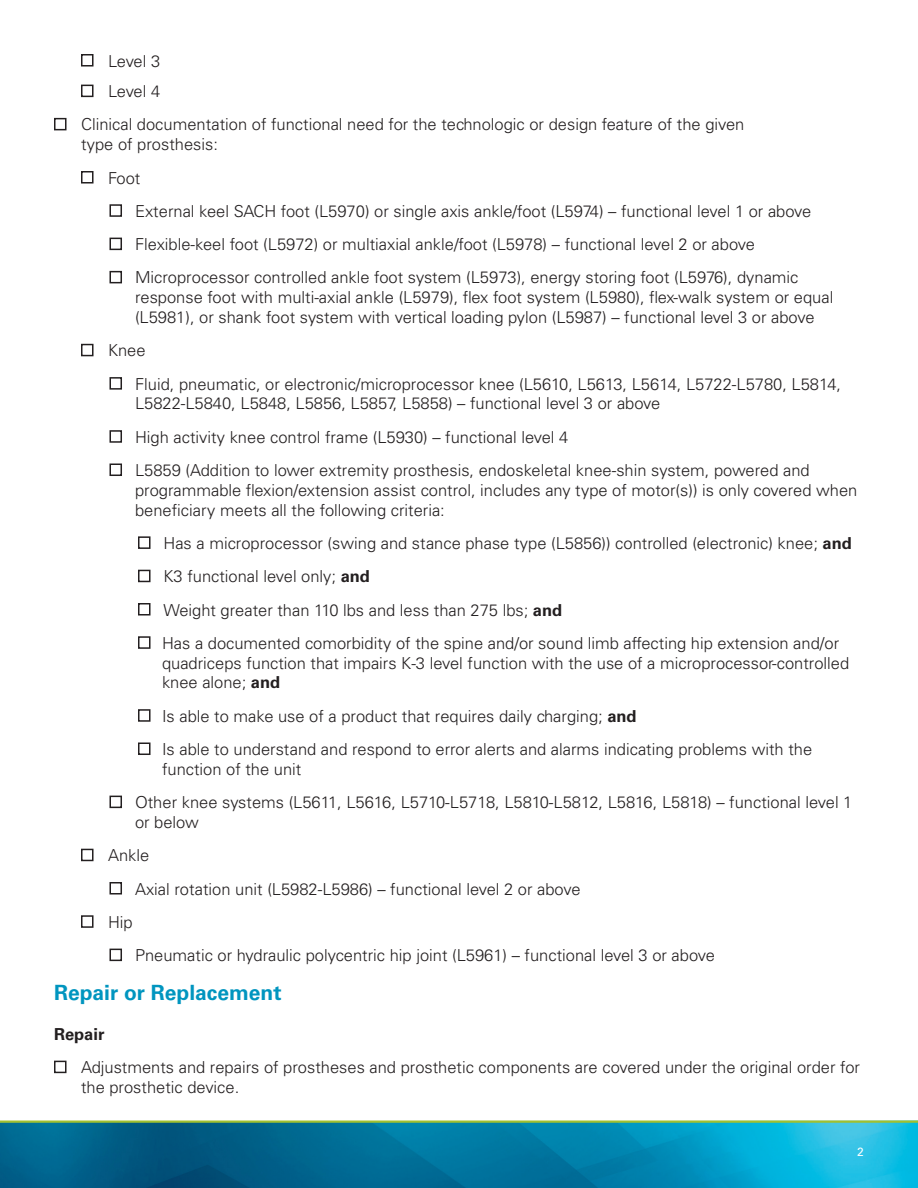
<style>
.page{position:relative;width:918px;height:1188px;background:#fff}
.page>*{position:absolute;margin:0;border:0;box-sizing:border-box;transform-origin:0 0}
.t1{font:700 21px "Univers LT Std";color:#0095bf}
.t2{font:300 16.5px/33.3px "Univers LT Std";color:#231f20}
.t3{font:300 16.5px/30.6px "Univers LT Std";letter-spacing:-.02em;color:#231f20}
.t4{font:700 16.5px "Univers LT Std";color:#231f20}
.t5{font:12px "Univers LT Std";color:#fff}
.s1{font-weight:700}
</style>
<div class="page">
<img style="left:0;top:1123px;width:918px;height:65px">
<hr style="left:0;top:1120px;width:918px;height:3px;background:#a1c030">
<div style="left:81px;top:54px;width:13px;height:13px;border:2px solid #231f20"></div>
<div style="left:81px;top:85px;width:13px;height:12px;border:2px solid #231f20"></div>
<div style="left:54px;top:118px;width:13px;height:12px;border:2px solid #231f20"></div>
<div style="left:81px;top:171px;width:13px;height:13px;border:2px solid #231f20"></div>
<div style="left:110px;top:204px;width:12px;height:13px;border:2px solid #231f20"></div>
<div style="left:110px;top:238px;width:12px;height:12px;border:2px solid #231f20"></div>
<div style="left:110px;top:271px;width:12px;height:12px;border:2px solid #231f20"></div>
<div style="left:81px;top:344px;width:13px;height:12px;border:2px solid #231f20"></div>
<div style="left:110px;top:377px;width:12px;height:13px;border:2px solid #231f20"></div>
<div style="left:110px;top:430px;width:12px;height:13px;border:2px solid #231f20"></div>
<div style="left:110px;top:464px;width:12px;height:12px;border:2px solid #231f20"></div>
<div style="left:138px;top:536px;width:13px;height:13px;border:2px solid #231f20"></div>
<div style="left:138px;top:570px;width:13px;height:12px;border:2px solid #231f20"></div>
<div style="left:138px;top:603px;width:13px;height:13px;border:2px solid #231f20"></div>
<div style="left:138px;top:636px;width:13px;height:13px;border:2px solid #231f20"></div>
<div style="left:138px;top:709px;width:13px;height:13px;border:2px solid #231f20"></div>
<div style="left:138px;top:742px;width:13px;height:13px;border:2px solid #231f20"></div>
<div style="left:110px;top:796px;width:12px;height:12px;border:2px solid #231f20"></div>
<div style="left:81px;top:849px;width:13px;height:12px;border:2px solid #231f20"></div>
<div style="left:110px;top:882px;width:12px;height:13px;border:2px solid #231f20"></div>
<div style="left:81px;top:915px;width:13px;height:13px;border:2px solid #231f20"></div>
<div style="left:110px;top:949px;width:12px;height:12px;border:2px solid #231f20"></div>
<div style="left:54px;top:1061px;width:13px;height:12px;border:2px solid #231f20"></div>
<p class="t3" style="left:108px;top:45px;width:54px">Level 3<br>Level 4</p>
<p class="t2" style="left:81px;top:115px;width:665px;line-height:19.8px">Clinical documentation of functional need for the technologic or design feature of the given type of prosthesis:</p>
<p class="t2" style="left:135px;top:161px;width:678px;text-indent:-27px">Foot<br>External keel SACH foot (L5970) or single axis ankle/foot (L5974) – functional level 1 or above Flexible-keel foot (L5972) or multiaxial ankle/foot (L5978) – functional level 2 or above Microprocessor controlled ankle foot system (L5973), energy storing foot (L5976), dynamic</p>
<p class="t2" style="left:135px;top:287px;width:700px;line-height:19.8px">response foot with multi-axial ankle (L5979), flex foot system (L5980), flex-walk system or equal (L5981), or shank foot system with vertical loading pylon (L5987) – functional level 3 or above</p>
<p class="t2" style="left:135px;top:334px;width:708px;text-indent:-27px">Knee<br>Fluid, pneumatic, or electronic/microprocessor knee (L5610, L5613, L5614, L5722-L5780, L5814,</p>
<p class="t2" style="left:135px;top:387px;width:676px">L5822-L5840, L5848, L5856, L5857, L5858) – functional level 3 or above<br>High activity knee control frame (L5930) – functional level 4<br>L5859 (Addition to lower extremity prosthesis, endoskeletal knee-shin system, powered and</p>
<p class="t2" style="left:135px;top:480px;width:724px;line-height:19.8px">programmable flexion/extension assist control, includes any type of motor(s)) is only covered when beneficiary meets all the following criteria:</p>
<p class="t2" style="left:162px;top:526px;width:691px">Has a microprocessor (swing and stance phase type (L5856)) controlled (electronic) knee; <span class="s1">and </span>K3 functional level only; <span class="s1">and<br></span>Weight greater than 110 lbs and less than 275 lbs; <span class="s1">and<br></span>Has a documented comorbidity of the spine and/or sound limb affecting hip extension and/or</p>
<p class="t2" style="left:162px;top:653px;width:689px;line-height:19.8px">quadriceps function that impairs K-3 level function with the use of a microprocessor-controlled knee alone; <span class="s1">and</span></p>
<p class="t2" style="left:162px;top:699px;width:652px">Is able to make use of a product that requires daily charging; <span class="s1">and<br></span>Is able to understand and respond to error alerts and alarms indicating problems with the</p>
<p class="t2" style="left:135px;top:752px;width:719px;text-indent:27px">function of the unit<br>Other knee systems (L5611, L5616, L5710-L5718, L5810-L5812, L5816, L5818) – functional level 1</p>
<p class="t2" style="left:108px;top:805px;width:92px;text-indent:27px">or below<br>Ankle</p>
<p class="t2" style="left:135px;top:872px;width:447px">Axial rotation unit (L5982-L5986) – functional level 2 or above</p>
<p class="t2" style="left:108px;top:905px;width:26px">Hip</p>
<p class="t2" style="left:135px;top:939px;width:581px">Pneumatic or hydraulic polycentric hip joint (L5961) – functional level 3 or above</p>
<p class="t1" style="left:54px;top:980px;width:229px">Repair or Replacement</p>
<p class="t4" style="left:54px;top:1024px;width:52px">Repair</p>
<p class="t2" style="left:81px;top:1057px;width:781px;line-height:19.8px">Adjustments and repairs of prostheses and prosthetic components are covered under the original order for the prosthetic device.</p>
<p class="t5" style="left:857px;top:1144px;width:8px">2</p>
</div>
